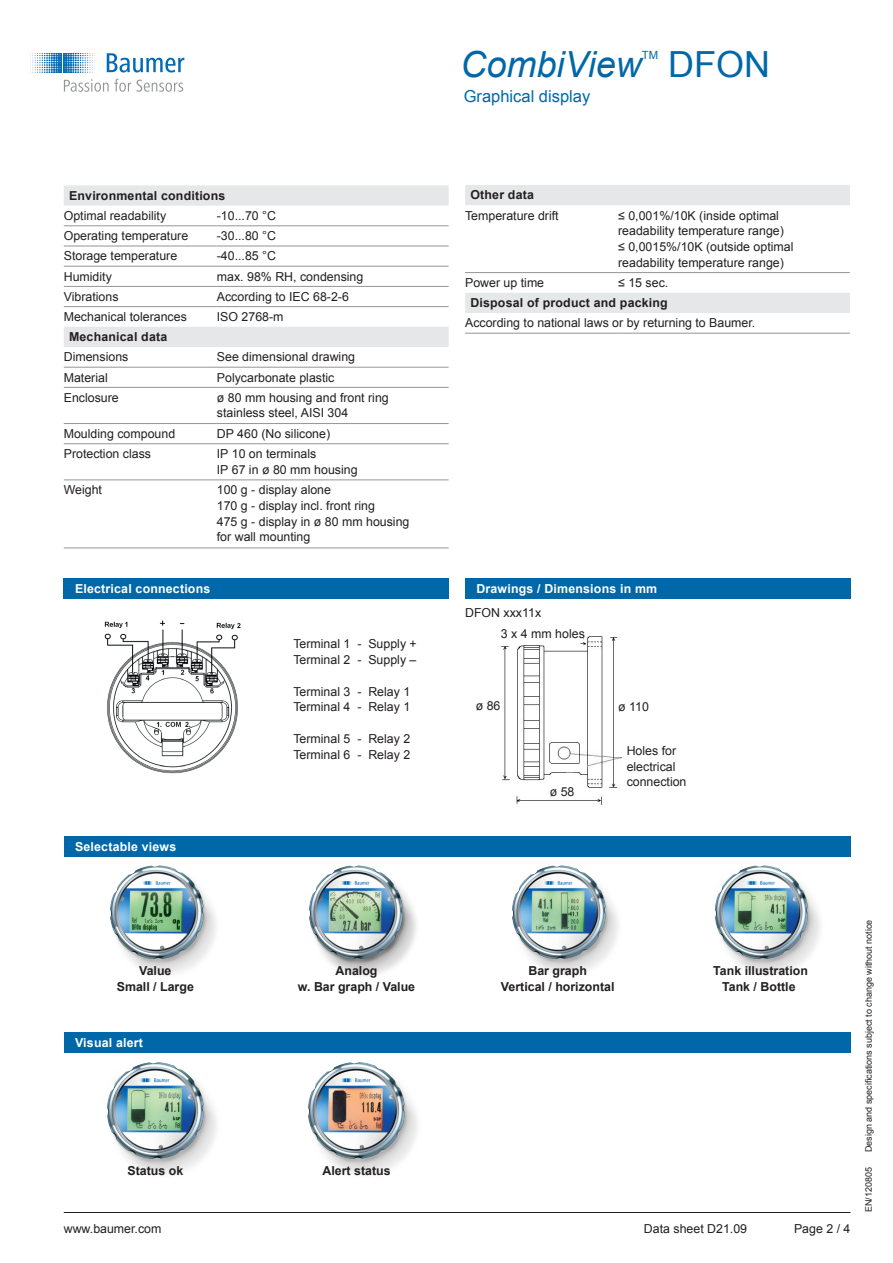
<style>
.page{position:relative;width:893px;height:1263px;background:#fff}
.page>*{position:absolute;margin:0;border:0;box-sizing:border-box;transform-origin:0 0}
.t1{font:italic 36px "Arial";color:#0068a9}
.t2{font:36px "Arial";color:#0068a9}
.t3{font:16.5px "Arial";color:#0068a9}
.t4{font:12.3px/15.8px "Arial";color:#231f20}
.t5{font:700 12.3px/15.8px "Arial";color:#231f20;text-align:center}
.t6{font:700 12.3px "Arial";letter-spacing:.015em;color:#fff}
.t7{font:11.25px "Arial";color:#0068a9}
.t8{font:9px "Arial";color:#231f20}
</style>
<div class="page">
<hr style="left:64px;top:1212px;width:786px;height:1px;background:#231f20">
<svg style="left:107px;top:53px;width:77px;height:20px"></svg>
<svg style="left:30px;top:53px;width:65px;height:20px"></svg>
<svg style="left:64px;top:79px;width:67px;height:13px"></svg>
<svg style="left:137px;top:80px;width:46px;height:12px"></svg>
<img style="left:484px;top:856px;width:151px;height:118px">
<img style="left:686px;top:856px;width:152px;height:118px">
<img style="left:281px;top:856px;width:152px;height:120px">
<img style="left:308px;top:1062px;width:110px;height:113px">
<img style="left:82px;top:856px;width:152px;height:118px">
<img style="left:107px;top:1062px;width:110px;height:113px">
<div style="left:64px;top:1032px;width:786px;height:21px;background:#0068a9"></div>
<div style="left:64px;top:578px;width:385px;height:20px;background:#0068a9"></div>
<div style="left:465px;top:578px;width:385px;height:20px;background:#0068a9"></div>
<svg style="left:64px;top:185px;width:385px;height:162px"></svg>
<hr style="left:64px;top:225px;width:153px;height:1px;background:#939598">
<hr style="left:217px;top:225px;width:232px;height:1px;background:#939598">
<hr style="left:64px;top:246px;width:153px;height:1px;background:#939598">
<hr style="left:217px;top:246px;width:232px;height:1px;background:#939598">
<hr style="left:64px;top:266px;width:153px;height:1px;background:#939598">
<hr style="left:217px;top:266px;width:232px;height:1px;background:#939598">
<hr style="left:64px;top:286px;width:153px;height:1px;background:#939598">
<hr style="left:217px;top:286px;width:232px;height:1px;background:#939598">
<hr style="left:64px;top:306px;width:153px;height:1px;background:#939598">
<hr style="left:217px;top:306px;width:232px;height:1px;background:#939598">
<hr style="left:64px;top:367px;width:153px;height:1px;background:#939598">
<hr style="left:217px;top:367px;width:232px;height:1px;background:#939598">
<hr style="left:64px;top:387px;width:153px;height:1px;background:#939598">
<hr style="left:217px;top:387px;width:232px;height:1px;background:#939598">
<hr style="left:64px;top:423px;width:153px;height:1px;background:#939598">
<hr style="left:217px;top:423px;width:232px;height:1px;background:#939598">
<hr style="left:64px;top:443px;width:153px;height:1px;background:#939598">
<hr style="left:217px;top:443px;width:232px;height:1px;background:#939598">
<hr style="left:64px;top:480px;width:153px;height:1px;background:#939598">
<hr style="left:217px;top:480px;width:232px;height:1px;background:#939598">
<hr style="left:64px;top:548px;width:153px;height:1px;background:#939598">
<hr style="left:217px;top:548px;width:232px;height:1px;background:#939598">
<svg style="left:465px;top:185px;width:385px;height:128px"></svg>
<hr style="left:465px;top:272px;width:153px;height:1px;background:#939598">
<hr style="left:618px;top:272px;width:232px;height:1px;background:#939598">
<hr style="left:465px;top:333px;width:153px;height:1px;background:#939598">
<hr style="left:618px;top:333px;width:232px;height:1px;background:#939598">
<img style="left:104px;top:620px;width:137px;height:154px">
<div style="left:64px;top:836px;width:786px;height:20px;background:#0068a9"></div>
<img style="left:501px;top:636px;width:121px;height:169px">
<div style="left:511px;top:631px;width:72px;height:12px;background:#fff"></div>
<div style="left:465px;top:702px;width:37px;height:12px;background:#fff"></div>
<div style="left:618px;top:705px;width:37px;height:12px;background:#fff"></div>
<div style="left:540px;top:787px;width:38px;height:12px;background:#fff"></div>
<h1 class="t1" style="left:460px;top:41px;width:183px">CombiView</h1>
<p class="t7" style="left:642px;top:48px;width:18px">TM</p>
<h1 class="t2" style="left:668px;top:40px;width:103px">DFON</h1>
<h2 class="t3" style="left:464px;top:85px;width:128px">Graphical display</h2>
<p class="t5" style="left:69px;top:188px;width:158px">Environmental conditions</p>
<p class="t4" style="left:64px;top:208px;width:104px">Optimal readability</p>
<p class="t4" style="left:217px;top:208px;width:61px">-10...70 °C</p>
<p class="t4" style="left:64px;top:228px;width:126px">Operating temperature</p>
<p class="t4" style="left:217px;top:228px;width:61px">-30...80 °C</p>
<p class="t4" style="left:64px;top:248px;width:115px">Storage temperature</p>
<p class="t4" style="left:217px;top:248px;width:61px">-40...85 °C</p>
<p class="t4" style="left:64px;top:268px;width:50px">Humidity</p>
<p class="t4" style="left:217px;top:268px;width:148px">max. 98% RH, condensing</p>
<p class="t4" style="left:64px;top:289px;width:56px">Vibrations</p>
<p class="t4" style="left:217px;top:289px;width:134px">According to IEC 68-2-6</p>
<p class="t4" style="left:64px;top:309px;width:125px">Mechanical tolerances</p>
<p class="t4" style="left:217px;top:309px;width:68px">ISO 2768-m</p>
<p class="t5" style="left:69px;top:329px;width:100px">Mechanical data</p>
<p class="t4" style="left:64px;top:349px;width:66px">Dimensions</p>
<p class="t4" style="left:217px;top:349px;width:140px">See dimensional drawing</p>
<p class="t4" style="left:64px;top:369px;width:46px">Material</p>
<p class="t4" style="left:217px;top:369px;width:119px">Polycarbonate plastic</p>
<p class="t4" style="left:64px;top:390px;width:57px">Enclosure</p>
<p class="t4" style="left:217px;top:390px;width:173px">ø 80 mm housing and front ring stainless steel, AISI 304</p>
<p class="t4" style="left:64px;top:426px;width:113px">Moulding compound</p>
<p class="t4" style="left:217px;top:426px;width:115px">DP 460 (No silicone)</p>
<p class="t4" style="left:64px;top:446px;width:89px">Protection class</p>
<p class="t4" style="left:217px;top:446px;width:142px">IP 10 on terminals<br>IP 67 in ø 80 mm housing</p>
<p class="t4" style="left:64px;top:482px;width:40px">Weight</p>
<p class="t4" style="left:217px;top:482px;width:194px">100 g - display alone<br>170 g - display incl. front ring<br>475 g - display in ø 80 mm housing for wall mounting</p>
<p class="t5" style="left:470px;top:187px;width:65px">Other data</p>
<p class="t4" style="left:465px;top:207px;width:95px">Temperature drift</p>
<p class="t4" style="left:618px;top:207px;width:177px">≤ 0,001%/10K (inside optimal readability temperature range) ≤ 0,0015%/10K (outside optimal readability temperature range)</p>
<p class="t4" style="left:465px;top:275px;width:81px">Power up time</p>
<p class="t4" style="left:618px;top:275px;width:52px">≤ 15 sec.</p>
<p class="t5" style="left:470px;top:295px;width:199px">Disposal of product and packing</p>
<p class="t4" style="left:465px;top:315px;width:292px">According to national laws or by returning to Baumer.</p>
<p class="t6" style="left:75px;top:580px;width:137px">Electrical connections</p>
<p class="t6" style="left:476px;top:580px;width:182px">Drawings / Dimensions in mm</p>
<p class="t6" style="left:75px;top:838px;width:103px">Selectable views</p>
<p class="t4" style="left:293px;top:636px;width:125px">Terminal 1 - Supply +<br>Terminal 2 - Supply –</p>
<p class="t4" style="left:293px;top:683px;width:118px">Terminal 3 - Relay 1<br>Terminal 4 - Relay 1</p>
<p class="t4" style="left:293px;top:731px;width:118px">Terminal 5 - Relay 2<br>Terminal 6 - Relay 2</p>
<p class="t4" style="left:465px;top:605px;width:78px">DFON xxx11x</p>
<p class="t4" style="left:501px;top:625px;width:85px">3 x 4 mm holes</p>
<p class="t4" style="left:476px;top:698px;width:26px">ø 86</p>
<p class="t4" style="left:550px;top:784px;width:26px">ø 58</p>
<p class="t4" style="left:618px;top:699px;width:32px">ø 110</p>
<p class="t4" style="left:627px;top:743px;width:61px">Holes for electrical connection</p>
<p class="t5" style="left:117px;top:963px;width:79px">Value<br>Small / Large</p>
<p class="t5" style="left:298px;top:963px;width:119px">Analog<br>w. Bar graph / Value</p>
<p class="t5" style="left:501px;top:963px;width:115px">Bar graph<br>Vertical / horizontal</p>
<p class="t5" style="left:713px;top:963px;width:96px">Tank illustration<br>Tank / Bottle</p>
<p class="t6" style="left:75px;top:1034px;width:69px">Visual alert</p>
<p class="t5" style="left:128px;top:1163px;width:57px">Status ok</p>
<p class="t5" style="left:322px;top:1163px;width:70px">Alert status</p>
<p class="t4" style="left:64px;top:1221px;width:99px">www.baumer.com</p>
<p class="t4" style="left:794px;top:1221px;width:58px">Page 2 / 4</p>
<p class="t4" style="left:644px;top:1221px;width:105px">Data sheet D21.09</p>
<p class="t8" style="left:863px;top:1152px;width:234px;rotate:-90deg">Design and specifications subject to change without notice</p>
<p class="t8" style="left:863px;top:1212px;width:47px;rotate:-90deg">EN/120805</p>
</div>
